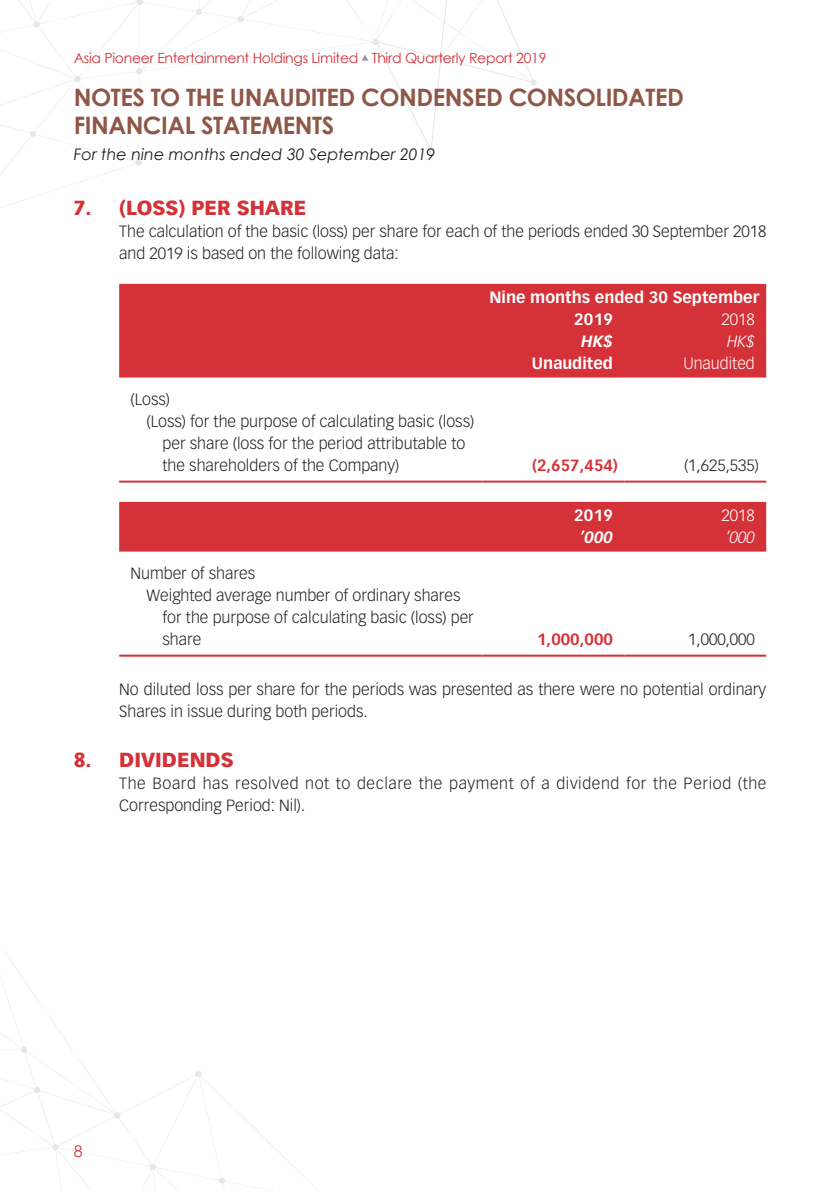
<style>
.page{position:relative;width:840px;height:1191px;background:#fff}
.page>*{position:absolute;margin:0;border:0;box-sizing:border-box;transform-origin:0 0}
.t1{font:700 24px/28px "Century Gothic";letter-spacing:-.02em;color:#8e5747}
.t2{font:900 20px "Vectora LT Std";color:#d43238}
.t3{font:300 16px/22px "Vectora LT Std";color:#231f20}
.t4{font:300 16px/22px "Vectora LT Std";letter-spacing:.035em;color:#231f20}
.t5{font:700 16px/22px "Vectora LT Std";color:#fff}
.t6{font:italic 16px "Century Gothic";color:#231f20}
.t7{font:700 16px "Vectora LT Std";color:#d43238}
.t8{font:300 16px "Vectora LT Std";color:#fff}
.t9{font:italic 700 16px "Vectora LT Std";color:#fff}
.t10{font:italic 300 16px "Vectora LT Std";color:#fff}
.t11{font:16px "Century Gothic";color:#d43238}
.t12{font:14px "Century Gothic";letter-spacing:-.02em;color:#d43238}
</style>
<div class="page">
<svg style="left:0;top:945px;width:319px;height:246px"></svg>
<div style="left:530px;top:79px;width:7px;height:7px;background:#e6e7e9;border-radius:50%"></div>
<svg style="left:0;top:0;width:533px;height:208px"></svg>
<div style="left:119px;top:284px;width:646px;height:93px;background:#d43238"></div>
<hr style="left:119px;top:480px;width:363px;height:2px;background:#d43238">
<hr style="left:482px;top:480px;width:142px;height:2px;background:#d43238">
<hr style="left:624px;top:480px;width:141px;height:2px;background:#d43238">
<div style="left:119px;top:502px;width:646px;height:49px;background:#d43238"></div>
<hr style="left:119px;top:654px;width:363px;height:2px;background:#d43238">
<hr style="left:482px;top:654px;width:142px;height:2px;background:#d43238">
<hr style="left:624px;top:654px;width:141px;height:2px;background:#d43238">
<p class="t12" style="left:74px;top:48px;width:474px">Asia Pioneer Entertainment Holdings Limited Third Quarterly Report 2019</p>
<h1 class="t1" style="left:74px;top:82px;width:611px">NOTES TO THE UNAUDITED CONDENSED CONSOLIDATED<br>FINANCIAL STATEMENTS</h1>
<p class="t6" style="left:74px;top:143px;width:363px">For the nine months ended 30 September 2019</p>
<p class="t2" style="left:74px;top:195px;width:234px">7. (LOSS) PER SHARE</p>
<p class="t3" style="left:119px;top:221px;width:648px">The calculation of the basic (loss) per share for each of the periods ended 30 September 2018 and 2019 is based on the following data:</p>
<p class="t5" style="left:573px;top:286px;width:186px;text-indent:-85px">Nine months ended 30 September<br>2019</p>
<p class="t8" style="left:721px;top:310px;width:35px">2018</p>
<p class="t9" style="left:581px;top:332px;width:33px">HK$</p>
<p class="t10" style="left:726px;top:332px;width:29px">HK$</p>
<p class="t5" style="left:531px;top:352px;width:82px">Unaudited</p>
<p class="t8" style="left:683px;top:354px;width:73px">Unaudited</p>
<p class="t3" style="left:130px;top:389px;width:41px">(Loss)</p>
<p class="t3" style="left:146px;top:411px;width:329px">(Loss) for the purpose of calculating basic (loss)</p>
<p class="t3" style="left:162px;top:433px;width:304px">per share (loss for the period attributable to</p>
<p class="t3" style="left:162px;top:455px;width:238px">the shareholders of the Company)</p>
<p class="t7" style="left:531px;top:456px;width:87px">(2,657,454)</p>
<p class="t3" style="left:683px;top:455px;width:76px">(1,625,535)</p>
<p class="t5" style="left:573px;top:504px;width:40px">2019</p>
<p class="t8" style="left:721px;top:506px;width:35px">2018</p>
<p class="t9" style="left:579px;top:528px;width:35px">’000</p>
<p class="t10" style="left:725px;top:528px;width:31px">’000</p>
<p class="t3" style="left:130px;top:563px;width:126px">Number of shares</p>
<p class="t3" style="left:146px;top:585px;width:315px">Weighted average number of ordinary shares</p>
<p class="t3" style="left:162px;top:607px;width:313px">for the purpose of calculating basic (loss) per</p>
<p class="t3" style="left:162px;top:629px;width:40px">share</p>
<p class="t7" style="left:537px;top:630px;width:77px">1,000,000</p>
<p class="t3" style="left:687px;top:629px;width:68px">1,000,000</p>
<p class="t3" style="left:119px;top:679px;width:648px">No diluted loss per share for the periods was presented as there were no potential ordinary<br>Shares in issue during both periods.</p>
<p class="t2" style="left:74px;top:747px;width:161px">8. DIVIDENDS</p>
<p class="t4" style="left:119px;top:772px;width:648px">The Board has resolved not to declare the payment of a dividend for the Period (the<br>Corresponding Period: Nil).</p>
<p class="t11" style="left:74px;top:1139px;width:10px">8</p>
</div>
